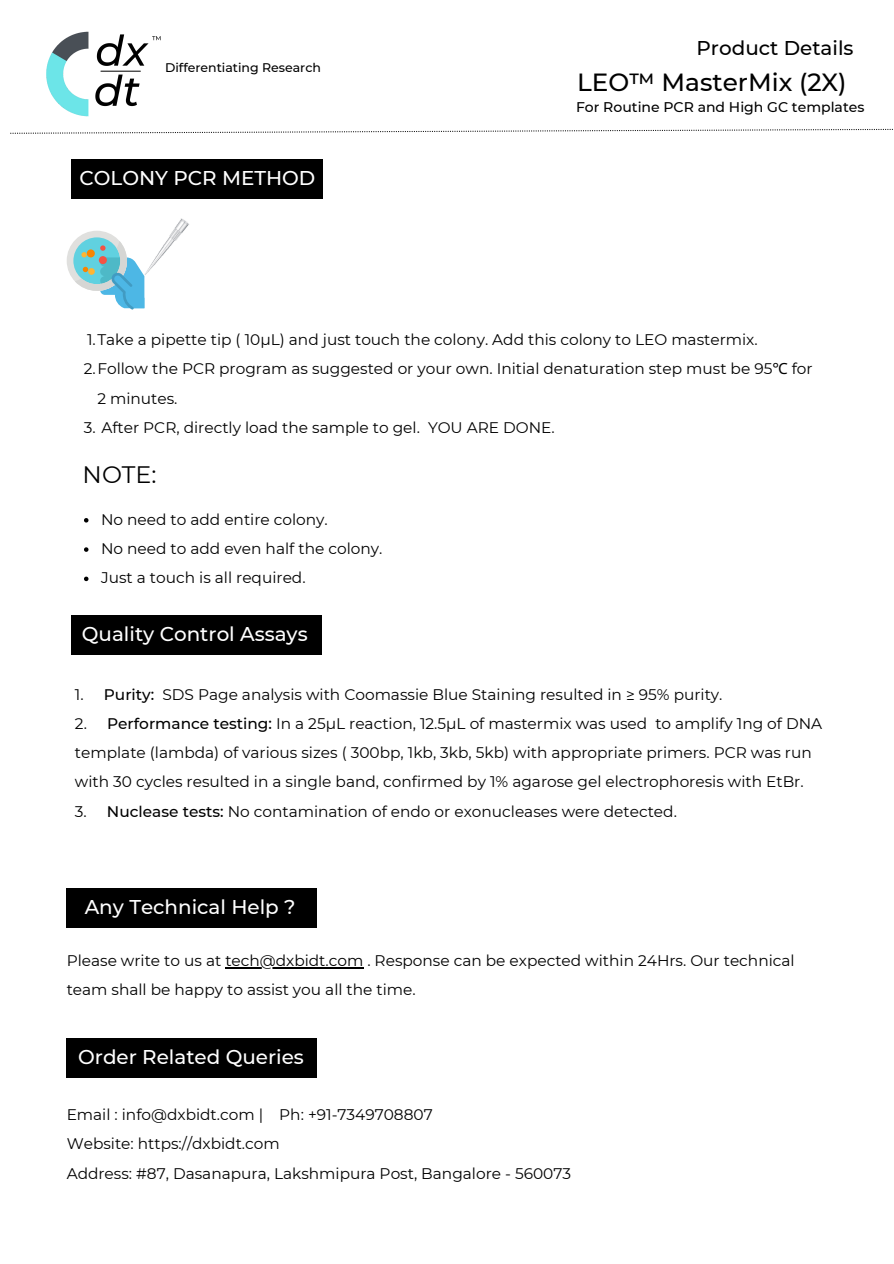
<style>
.page{position:relative;width:894px;height:1264px;background:#fff}
.page>*{position:absolute;margin:0;border:0;box-sizing:border-box;transform-origin:0 0}
.t1{font:500 24.75px "Montserrat";color:#000}
.t2{font:23.85px "Montserrat";color:#000}
.t3{font:500 19.95px "Montserrat";color:#fff}
.t4{font:500 19.95px "Montserrat";color:#000}
.t5{font:15.3px/29.2px "Montserrat";color:#000}
.t6{font:500 13.95px "Montserrat";color:#000}
.t7{font:500 12.45px "Montserrat";color:#000}
.s1{font-family:"Noto Sans"}
.s2{font-weight:500}
</style>
<div class="page">
<img style="left:46px;top:31px;width:115px;height:86px">
<svg style="left:10px;top:129px;width:883px;height:5px"></svg>
<div style="left:71px;top:615px;width:250px;height:39px;background:#000"></div>
<div style="left:67px;top:888px;width:250px;height:39px;background:#000"></div>
<div style="left:67px;top:1037px;width:250px;height:40px;background:#000"></div>
<div style="left:71px;top:159px;width:251px;height:39px;background:#000"></div>
<div style="left:67px;top:231px;width:60px;height:60px;background:#e0e0de;border-radius:50%"></div>
<svg style="left:73px;top:237px;width:47px;height:47px"></svg>
<svg style="left:75px;top:241px;width:69px;height:68px"></svg>
<img style="left:132px;top:218px;width:57px;height:61px">
<hr style="left:225px;top:967px;width:138px;height:1px;background:#000">
<svg style="left:84px;top:518px;width:4px;height:4px"></svg>
<svg style="left:84px;top:547px;width:4px;height:5px"></svg>
<svg style="left:84px;top:576px;width:4px;height:5px"></svg>
<p class="t7" style="left:165px;top:60px;width:157px">Differentiating Research</p>
<p class="t3" style="left:79px;top:165px;width:237px">COLONY PCR METHOD</p>
<p class="t4" style="left:696px;top:36px;width:158px">Product Details</p>
<p class="t1" style="left:577px;top:67px;width:271px">LEO™ MasterMix (2X)</p>
<p class="t6" style="left:576px;top:98px;width:290px">For Routine PCR and High GC templates</p>
<p class="t5" style="left:87px;top:325px;width:672px">1.Take a pipette tip ( 10µL) and just touch the colony. Add this colony to LEO mastermix.</p>
<p class="t5" style="left:97px;top:354px;width:716px;text-indent:-13px">2.Follow the PCR program as suggested or your own. Initial denaturation step must be 95<span class="s1">℃</span> for<br>2 minutes.</p>
<p class="t5" style="left:84px;top:413px;width:472px">3. After PCR, directly load the sample to gel. YOU ARE DONE.</p>
<p class="t2" style="left:83px;top:460px;width:75px">NOTE:</p>
<p class="t5" style="left:101px;top:504px;width:228px">No need to add entire colony.</p>
<p class="t5" style="left:101px;top:534px;width:283px">No need to add even half the colony.</p>
<p class="t5" style="left:101px;top:563px;width:206px">Just a touch is all required.</p>
<p class="t3" style="left:82px;top:621px;width:227px">Quality Control Assays</p>
<p class="t5" style="left:75px;top:679px;width:649px">1. <span class="s2">Purity:</span> SDS Page analysis with Coomassie Blue Staining resulted in ≥ 95% purity.</p>
<p class="t5" style="left:75px;top:708px;width:748px">2. <span class="s2">Performance testing:</span> In a 25µL reaction, 12.5µL of mastermix was used to amplify 1ng of DNA template (lambda) of various sizes ( 300bp, 1kb, 3kb, 5kb) with appropriate primers. PCR was run with 30 cycles resulted in a single band, confirmed by 1% agarose gel electrophoresis with EtBr.</p>
<p class="t5" style="left:75px;top:796px;width:603px">3. <span class="s2">Nuclease tests:</span> No contamination of endo or exonucleases were detected.</p>
<p class="t3" style="left:85px;top:894px;width:212px">Any Technical Help ?</p>
<p class="t5" style="left:67px;top:945px;width:729px">Please write to us at tech@dxbidt.com . Response can be expected within 24Hrs. Our technical team shall be happy to assist you all the time.</p>
<p class="t3" style="left:78px;top:1044px;width:227px">Order Related Queries</p>
<p class="t5" style="left:67px;top:1099px;width:367px">Email : info@dxbidt.com | Ph: +91-7349708807</p>
<p class="t5" style="left:67px;top:1129px;width:214px">Website: https://dxbidt.com</p>
<p class="t5" style="left:67px;top:1158px;width:506px">Address: #87, Dasanapura, Lakshmipura Post, Bangalore - 560073</p>
</div>
